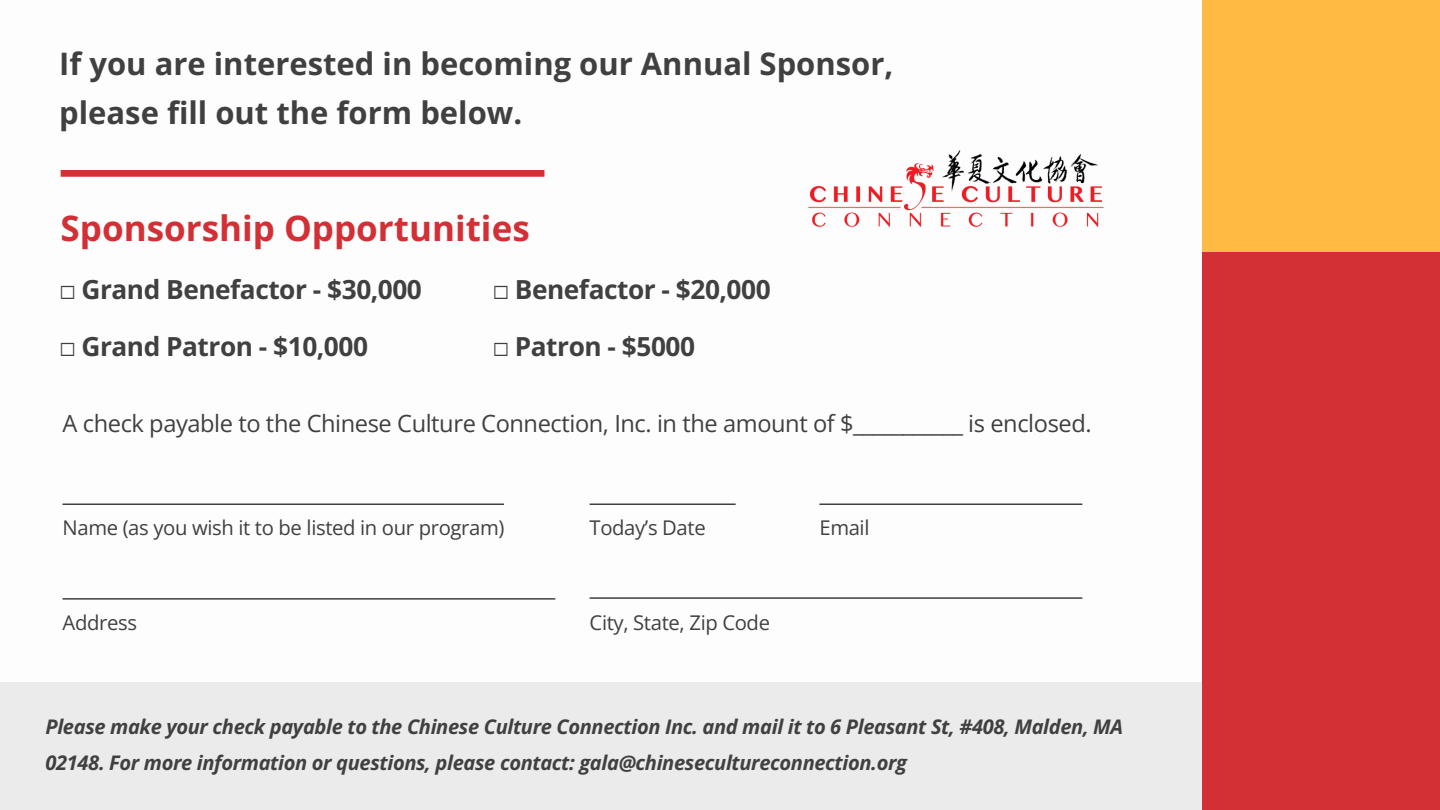
<style>
.page{position:relative;width:1440px;height:810px;background:#fff}
.page>*{position:absolute;margin:0;border:0;box-sizing:border-box;transform-origin:0 0}
.t1{font:700 35px "Open Sans";color:#d33036}
.t2{font:700 31px/49px "Open Sans";color:#404040}
.t3{font:700 26.3px "Open Sans";letter-spacing:-.02em;color:#404040}
.t4{font:23.7px "Open Sans";letter-spacing:-.02em;color:#404040}
.t5{font:20.3px "Open Sans";letter-spacing:-.015em;color:#404040}
.t6{font:italic 700 20.1px/36px "Open Sans";letter-spacing:-.02em;color:#404040}
.s1{font-family:"Free Mono";font-weight:400}
</style>
<div class="page">
<div style="left:0;top:682px;width:1219px;height:128px;background:#eaebea"></div>
<div style="left:1202px;top:0;width:238px;height:267px;background:#ffba44"></div>
<div style="left:1202px;top:252px;width:238px;height:558px;background:#d33036"></div>
<hr style="left:590px;top:504px;width:146px;height:1px;background:#404040">
<hr style="left:63px;top:598px;width:492px;height:2px;background:#404040">
<hr style="left:590px;top:597px;width:492px;height:2px;background:#404040">
<hr style="left:819px;top:504px;width:263px;height:1px;background:#404040">
<div style="left:61px;top:170px;width:483px;height:7px;background:#d33036"></div>
<hr style="left:63px;top:504px;width:441px;height:1px;background:#404040">
<img style="left:808px;top:150px;width:296px;height:77px">
<h2 class="t2" style="left:59px;top:38px;width:836px">If you are interested in becoming our Annual Sponsor, please fill out the form below.</h2>
<h3 class="t1" style="left:61px;top:204px;width:471px">Sponsorship Opportunities</h3>
<h4 class="t3" style="left:493px;top:271px;width:279px"><span class="s1">☐</span> Benefactor - $20,000</h4>
<p class="t3" style="left:60px;top:328px;width:310px"><span class="s1">☐</span> Grand Patron - $10,000</p>
<p class="t3" style="left:493px;top:328px;width:203px"><span class="s1">☐</span> Patron - $5000</p>
<h3 class="t3" style="left:60px;top:271px;width:364px"><span class="s1">☐</span> Grand Benefactor - $30,000</h3>
<p class="t4" style="left:63px;top:407px;width:1031px">A check payable to the Chinese Culture Connection, Inc. in the amount of $___________ is enclosed.</p>
<p class="t5" style="left:63px;top:514px;width:443px">Name (as you wish it to be listed in our program)</p>
<p class="t5" style="left:590px;top:514px;width:118px">Today’s Date</p>
<h1 class="t5" style="left:63px;top:609px;width:76px">Address</h1>
<h3 class="t5" style="left:590px;top:608px;width:182px">City, State, Zip Code</h3>
<h3 class="t5" style="left:819px;top:514px;width:52px">Email</h3>
<p class="t6" style="left:45px;top:708px;width:1079px">Please make your check payable to the Chinese Culture Connection Inc. and mail it to 6 Pleasant St, #408, Malden, MA<br>02148. For more information or questions, please contact: gala@chinesecultureconnection.org</p>
</div>
